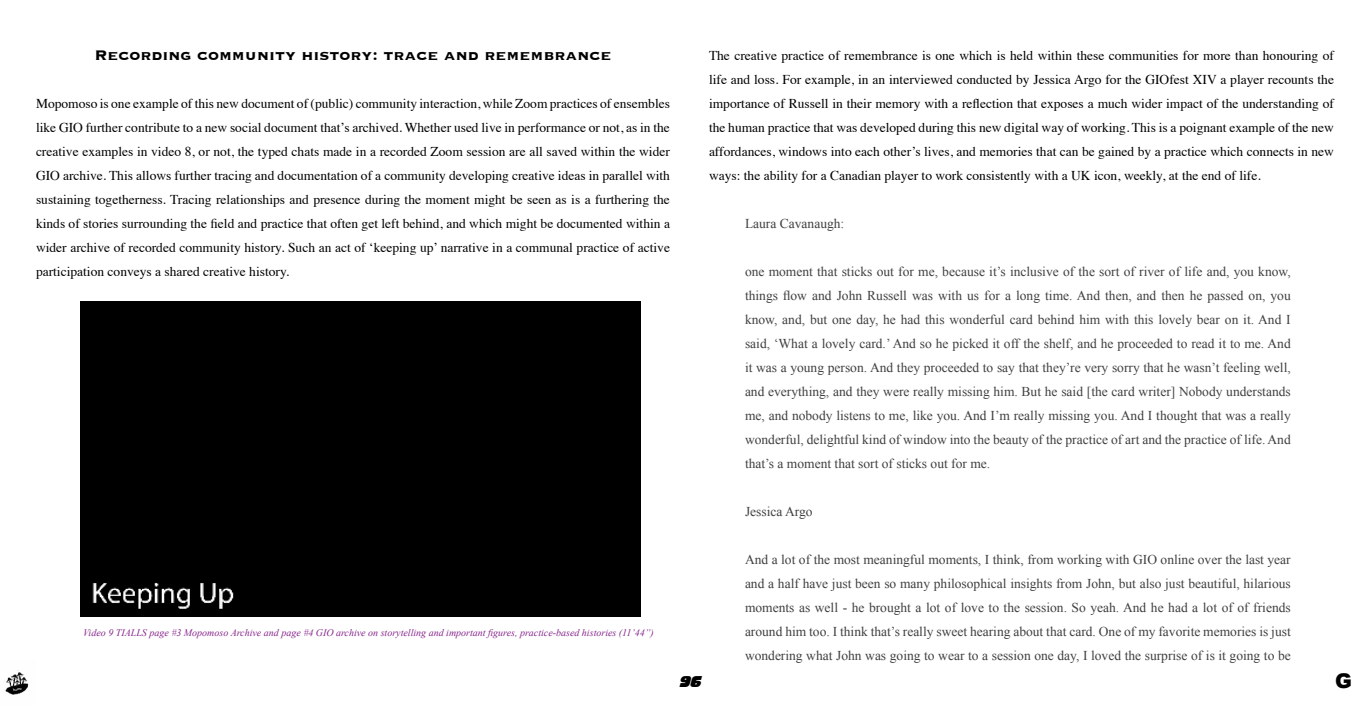
<style>
.page{position:relative;width:1370px;height:706px;background:#fff}
.page>*{position:absolute;margin:0;border:0;box-sizing:border-box;transform-origin:0 0}
.t1{font:900 20.2px "Arial";color:#000}
.t2{font:700 18px "Copperplate";color:#000}
.t3{font:italic 16px "Bananas Font";color:#000}
.t4{font:13.5px/24px "Times";color:#000;text-align:justify}
.t5{font:13.5px/24px "Times New Roman";color:#404040;text-align:justify}
.t6{font:italic 10px "Times New Roman";color:#86258c}
.t7{font:700 3.6px "Marion";color:#fff}
</style>
<div class="page">
<img style="left:5px;top:670px;width:24px;height:25px">
<div style="left:80px;top:301px;width:561px;height:316px;background:#010001"></div>
<p class="t7" style="left:13px;top:688px;width:10px;rotate:-15deg">home</p>
<h2 class="t2" style="left:95px;top:43px;width:518px">Recording community history: trace and remembrance</h2>
<p class="t4" style="left:36px;top:90px;width:636px">Mopomoso is one example of this new document of (public) community interaction, while Zoom practices of ensembles like GIO further contribute to a new social document that’s archived. Whether used live in performance or not, as in the creative examples in video 8, or not, the typed chats made in a recorded Zoom session are all saved within the wider GIO archive. This allows further tracing and documentation of a community developing creative ideas in parallel with sustaining togetherness. Tracing relationships and presence during the moment might be seen as is a furthering the kinds of stories surrounding the field and practice that often get left behind, and which might be documented within a wider archive of recorded community history. Such an act of ‘keeping up’ narrative in a communal practice of active participation conveys a shared creative history.</p>
<p class="t6" style="left:83px;top:626px;width:572px">Video 9 TIALLS page #3 Mopomoso Archive and page #4 GIO archive on storytelling and important figures, practice-based histories (11’44’’)</p>
<p class="t4" style="left:709px;top:42px;width:627px">The creative practice of remembrance is one which is held within these communities for more than honouring of life and loss. For example, in an interviewed conducted by Jessica Argo for the GIOfest XIV a player recounts the importance of Russell in their memory with a reflection that exposes a much wider impact of the understanding of the human practice that was developed during this new digital way of working. This is a poignant example of the new affordances, windows into each other’s lives, and memories that can be gained by a practice which connects in new ways: the ability for a Canadian player to work consistently with a UK icon, weekly, at the end of life.</p>
<p class="t5" style="left:745px;top:211px;width:101px">Laura Cavanaugh:</p>
<p class="t5" style="left:745px;top:259px;width:547px">one moment that sticks out for me, because it’s inclusive of the sort of river of life and, you know, things flow and John Russell was with us for a long time. And then, and then he passed on, you know, and, but one day, he had this wonderful card behind him with this lovely bear on it. And I said, ‘What a lovely card.’ And so he picked it off the shelf, and he proceeded to read it to me. And it was a young person. And they proceeded to say that they’re very sorry that he wasn’t feeling well, and everything, and they were really missing him. But he said [the card writer] Nobody understands me, and nobody listens to me, like you. And I’m really missing you. And I thought that was a really wonderful, delightful kind of window into the beauty of the practice of art and the practice of life. And that’s a moment that sort of sticks out for me.</p>
<p class="t5" style="left:745px;top:499px;width:69px">Jessica Argo</p>
<p class="t5" style="left:745px;top:547px;width:547px">And a lot of the most meaningful moments, I think, from working with GIO online over the last year and a half have just been so many philosophical insights from John, but also just beautiful, hilarious moments as well - he brought a lot of love to the session. So yeah. And he had a lot of of friends around him too. I think that’s really sweet hearing about that card. One of my favorite memories is just wondering what John was going to wear to a session one day, I loved the surprise of is it going to be</p>
<p class="t3" style="left:679px;top:671px;width:23px">96</p>
<h1 class="t1" style="left:1335px;top:666px;width:18px">G</h1>
</div>
